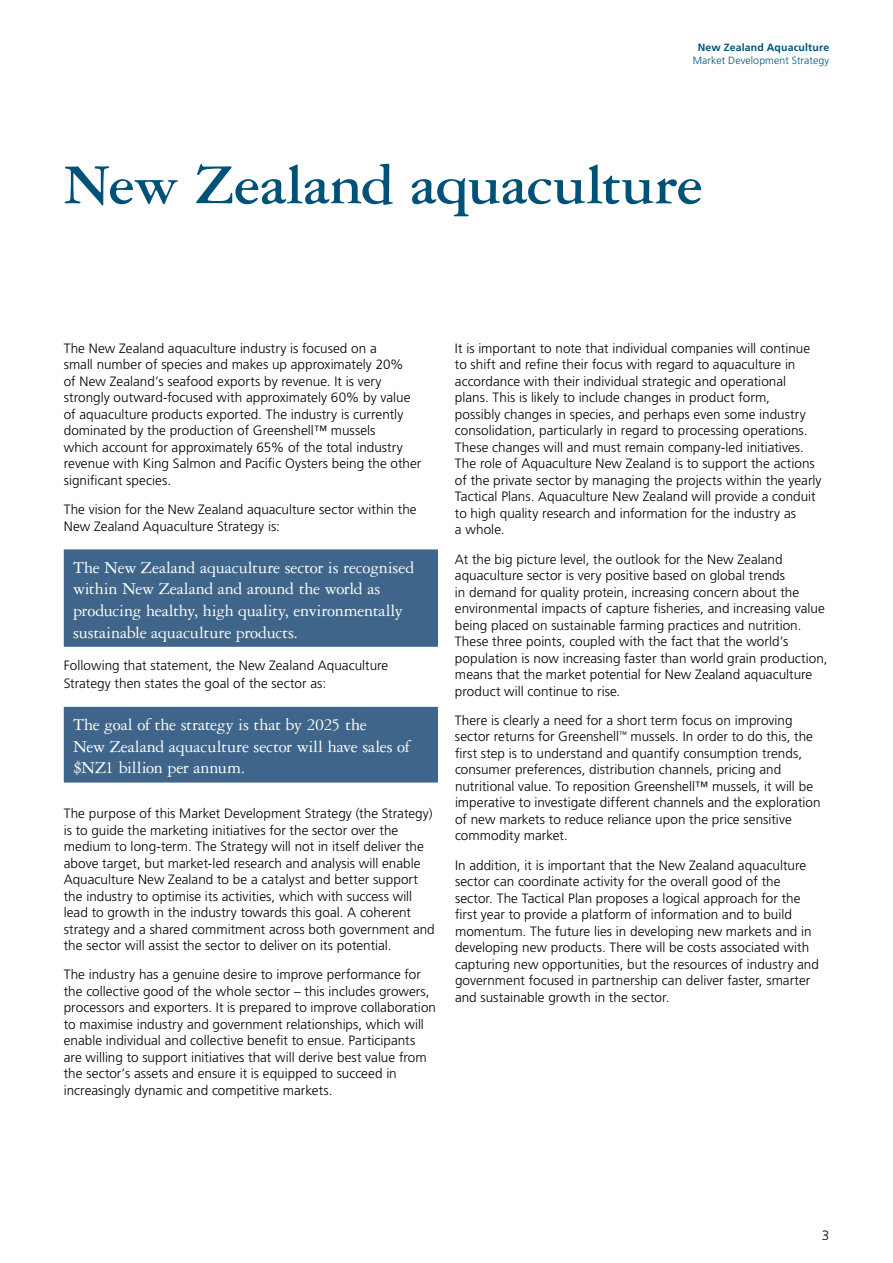
<style>
.page{position:relative;width:893px;height:1263px;background:#fff}
.page>*{position:absolute;margin:0;border:0;box-sizing:border-box;transform-origin:0 0}
.t1{font:700 60px "Garamond Three";letter-spacing:-.01em;color:#005178}
.t2{font:18px/21.6px "Garamond Three";letter-spacing:-.01em;color:#fff}
.t3{font:300 13.5px/16.5px "Frutiger";color:#000}
.t4{font:300 10.5px "Frutiger";letter-spacing:.01em;color:#005178}
.t5{font:700 10.5px "Frutiger";letter-spacing:.015em;color:#005178}
</style>
<div class="page">
<div style="left:65px;top:550px;width:372px;height:96px;background:#3f668a"></div>
<hr style="left:64px;top:549px;width:374px;height:2px;background:#3f668a">
<hr style="left:64px;top:551px;width:1px;height:94px;background:#3f668a">
<hr style="left:436px;top:551px;width:2px;height:94px;background:#3f668a">
<hr style="left:64px;top:645px;width:374px;height:2px;background:#3f668a">
<div style="left:65px;top:707px;width:372px;height:75px;background:#3f668a"></div>
<hr style="left:64px;top:707px;width:374px;height:1px;background:#3f668a">
<hr style="left:64px;top:708px;width:1px;height:73px;background:#3f668a">
<hr style="left:436px;top:708px;width:2px;height:73px;background:#3f668a">
<hr style="left:64px;top:781px;width:374px;height:1px;background:#3f668a">
<p class="t5" style="left:698px;top:41px;width:133px">New Zealand Aquaculture</p>
<p class="t4" style="left:693px;top:54px;width:138px">Market Development Strategy</p>
<h1 class="t1" style="left:64px;top:152px;width:641px">New Zealand aquaculture</h1>
<p class="t3" style="left:64px;top:340px;width:359px">The New Zealand aquaculture industry is focused on a<br>small number of species and makes up approximately 20%<br>of New Zealand’s seafood exports by revenue. It is very strongly outward-focused with approximately 60% by value of aquaculture products exported. The industry is currently dominated by the production of Greenshell™ mussels<br>which account for approximately 65% of the total industry revenue with King Salmon and Pacific Oysters being the other significant species.</p>
<p class="t3" style="left:64px;top:501px;width:354px">The vision for the New Zealand aquaculture sector within the<br>New Zealand Aquaculture Strategy is:</p>
<h2 class="t2" style="left:73px;top:556px;width:343px">The New Zealand aquaculture sector is recognised within New Zealand and around the world as producing healthy, high quality, environmentally sustainable aquaculture products.</h2>
<p class="t3" style="left:64px;top:656px;width:326px;line-height:18px">Following that statement, the New Zealand Aquaculture<br>Strategy then states the goal of the sector as:</p>
<h2 class="t2" style="left:73px;top:714px;width:338px">The goal of the strategy is that by 2025 the<br>New Zealand aquaculture sector will have sales of $NZ1 billion per annum.</h2>
<p class="t3" style="left:64px;top:805px;width:372px">The purpose of this Market Development Strategy (the Strategy) is to guide the marketing initiatives for the sector over the medium to long-term. The Strategy will not in itself deliver the above target, but market-led research and analysis will enable Aquaculture New Zealand to be a catalyst and better support the industry to optimise its activities, which with success will lead to growth in the industry towards this goal. A coherent strategy and a shared commitment across both government and the sector will assist the sector to deliver on its potential.</p>
<p class="t3" style="left:64px;top:966px;width:374px">The industry has a genuine desire to improve performance for the collective good of the whole sector – this includes growers, processors and exporters. It is prepared to improve collaboration to maximise industry and government relationships, which will enable individual and collective benefit to ensue. Participants are willing to support initiatives that will derive best value from the sector’s assets and ensure it is equipped to succeed in increasingly dynamic and competitive markets.</p>
<p class="t3" style="left:455px;top:340px;width:368px">It is important to note that individual companies will continue to shift and refine their focus with regard to aquaculture in accordance with their individual strategic and operational plans. This is likely to include changes in product form,<br>possibly changes in species, and perhaps even some industry consolidation, particularly in regard to processing operations.<br>These changes will and must remain company-led initiatives.<br>The role of Aquaculture New Zealand is to support the actions of the private sector by managing the projects within the yearly Tactical Plans. Aquaculture New Zealand will provide a conduit to high quality research and information for the industry as<br>a whole.</p>
<p class="t3" style="left:455px;top:551px;width:374px">At the big picture level, the outlook for the New Zealand aquaculture sector is very positive based on global trends<br>in demand for quality protein, increasing concern about the environmental impacts of capture fisheries, and increasing value being placed on sustainable farming practices and nutrition.<br>These three points, coupled with the fact that the world’s population is now increasing faster than world grain production, means that the market potential for New Zealand aquaculture product will continue to rise.</p>
<p class="t3" style="left:455px;top:712px;width:367px">There is clearly a need for a short term focus on improving sector returns for Greenshell<sup>™</sup> mussels. In order to do this, the first step is to understand and quantify consumption trends, consumer preferences, distribution channels, pricing and nutritional value. To reposition Greenshell™ mussels, it will be imperative to investigate different channels and the exploration of new markets to reduce reliance upon the price sensitive commodity market.</p>
<p class="t3" style="left:455px;top:857px;width:365px">In addition, it is important that the New Zealand aquaculture sector can coordinate activity for the overall good of the sector. The Tactical Plan proposes a logical approach for the first year to provide a platform of information and to build momentum. The future lies in developing new markets and in developing new products. There will be costs associated with capturing new opportunities, but the resources of industry and government focused in partnership can deliver faster, smarter and sustainable growth in the sector.</p>
<p class="t3" style="left:822px;top:1226px;width:9px">3</p>
</div>
